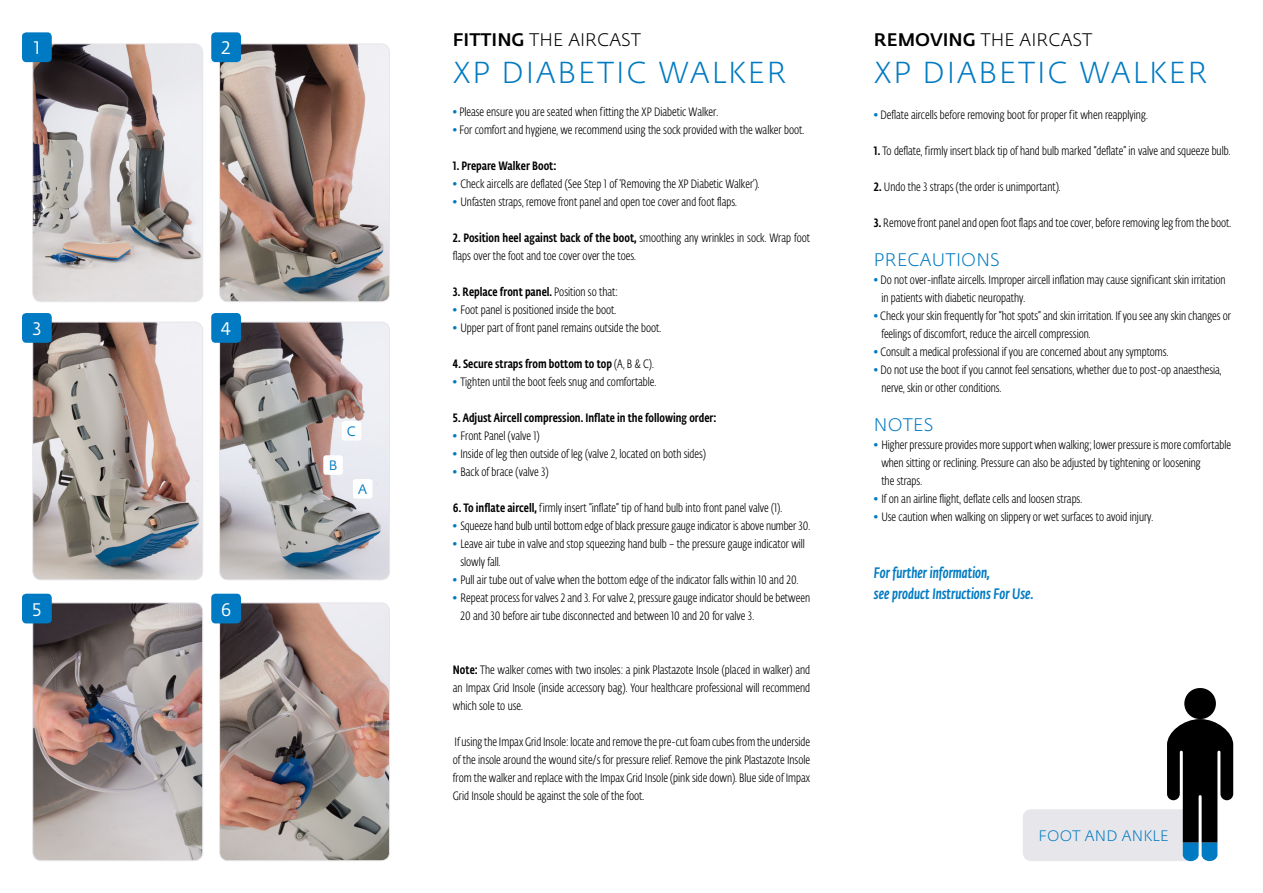
<style>
.page{position:relative;width:1263px;height:893px;background:#fff}
.page>*{position:absolute;margin:0;border:0;box-sizing:border-box;transform-origin:0 0}
.t1{font:300 30px "Fedra Sans Alt Pro";letter-spacing:.06em;color:#007ac2}
.t2{font:300 18px "Fedra Sans Alt Pro";color:#000}
.t3{font:300 18px "Fedra Sans Alt Pro";letter-spacing:.01em;color:#007ac2}
.t4{font:18px "Fedra Sans Alt Pro";color:#fff}
.t5{font:italic 15px "Fe Sa Cond Alt Pro Med";color:#007ac2}
.t6{font:300 15px "Fedra Sans Alt Pro";letter-spacing:.01em;color:#007ac2}
.t7{font:13.5px "Fedra Sans Alt Pro";color:#007ac2}
.t8{font:300 12px/18px "Fe Sa Cond Alt Pro";color:#000}
.t9{font:500 12px "Fe Sa Cond Alt Pro";color:#000}
.s1{font-weight:500}
.s2{color:#007ac2}
.s3{font-weight:300}
</style>
<div class="page">
<img style="left:34px;top:44px;width:169px;height:258px">
<div style="left:32px;top:44px;width:171px;height:258px;border:1px solid #e7e6ea;border-radius:9px"></div>
<img style="left:221px;top:44px;width:169px;height:258px">
<div style="left:219px;top:44px;width:171px;height:258px;border:1px solid #e7e6ea;border-radius:9px"></div>
<img style="left:34px;top:322px;width:169px;height:258px">
<div style="left:32px;top:322px;width:171px;height:258px;border:1px solid #e7e6ea;border-radius:9px"></div>
<img style="left:220px;top:322px;width:170px;height:258px">
<div style="left:219px;top:322px;width:171px;height:258px;border:1px solid #e7e6ea;border-radius:9px"></div>
<img style="left:34px;top:604px;width:169px;height:257px">
<div style="left:32px;top:602px;width:171px;height:259px;border:1px solid #e7e6ea;border-radius:9px"></div>
<img style="left:221px;top:604px;width:169px;height:257px">
<div style="left:219px;top:602px;width:171px;height:259px;border:1px solid #e7e6ea;border-radius:9px"></div>
<div style="left:22px;top:32px;width:30px;height:30px;background:#007ac2;border-radius:4px"></div>
<div style="left:211px;top:32px;width:30px;height:30px;background:#007ac2;border-radius:4px"></div>
<div style="left:22px;top:313px;width:30px;height:30px;background:#007ac2;border-radius:4px"></div>
<div style="left:211px;top:313px;width:30px;height:30px;background:#007ac2;border-radius:4px"></div>
<div style="left:22px;top:594px;width:30px;height:29px;background:#007ac2;border-radius:4px"></div>
<div style="left:211px;top:594px;width:30px;height:29px;background:#007ac2;border-radius:4px"></div>
<svg style="left:1023px;top:688px;width:210px;height:173px"></svg>
<div style="left:342px;top:421px;width:19px;height:19px;background:#fff;border-radius:3px"></div>
<div style="left:323px;top:455px;width:20px;height:20px;background:#fff;border-radius:3px"></div>
<div style="left:353px;top:479px;width:19px;height:20px;background:#fff;border-radius:3px"></div>
<p class="t4" style="left:34px;top:35px;width:8px">1</p>
<p class="t4" style="left:221px;top:35px;width:11px">2</p>
<p class="t4" style="left:32px;top:316px;width:10px">3</p>
<p class="t4" style="left:221px;top:316px;width:12px">4</p>
<p class="t4" style="left:32px;top:597px;width:11px">5</p>
<p class="t4" style="left:221px;top:597px;width:12px">6</p>
<p class="t7" style="left:329px;top:456px;width:10px">B</p>
<p class="t7" style="left:347px;top:422px;width:11px">C</p>
<p class="t7" style="left:358px;top:480px;width:11px">A</p>
<p class="t2" style="left:453px;top:28px;width:190px"><span class="s1">FITTING</span> THE AIRCAST</p>
<p class="t1" style="left:453px;top:53px;width:336px">XP DIABETIC WALKER</p>
<p class="t8" style="left:453px;top:102px;width:267px"><span class="s2">•</span> Please ensure you are seated when fitting the XP Diabetic Walker.</p>
<p class="t8" style="left:453px;top:120px;width:353px"><span class="s2">•</span> For comfort and hygiene, we recommend using the sock provided with the walker boot.</p>
<p class="t9" style="left:453px;top:157px;width:105px">1. Prepare Walker Boot:</p>
<p class="t8" style="left:453px;top:174px;width:308px"><span class="s2">•</span> Check aircells are deflated (See Step 1 of ‘Removing the XP Diabetic Walker’).</p>
<p class="t8" style="left:453px;top:192px;width:285px"><span class="s2">•</span> Unfasten straps, remove front panel and open toe cover and foot flaps.</p>
<p class="t8" style="left:453px;top:228px;width:359px"><span class="s1">2. Position heel against back of the boot,</span> smoothing any wrinkles in sock. Wrap foot flaps over the foot and toe cover over the toes.</p>
<p class="t9" style="left:453px;top:283px;width:166px">3. Replace front panel. <span class="s3">Position so that:</span></p>
<p class="t8" style="left:453px;top:300px;width:165px"><span class="s2">•</span> Foot panel is positioned inside the boot.</p>
<p class="t8" style="left:453px;top:318px;width:210px"><span class="s2">•</span> Upper part of front panel remains outside the boot.</p>
<p class="t9" style="left:453px;top:355px;width:202px">4. Secure straps from bottom to top <span class="s3">(A, B &amp; C).</span></p>
<p class="t8" style="left:453px;top:372px;width:205px"><span class="s2">•</span> Tighten until the boot feels snug and comfortable.</p>
<p class="t9" style="left:453px;top:409px;width:265px">5. Adjust Aircell compression. Inflate in the following order:</p>
<p class="t8" style="left:453px;top:426px;width:88px"><span class="s2">•</span> Front Panel (valve 1)</p>
<p class="t8" style="left:453px;top:444px;width:254px"><span class="s2">•</span> Inside of leg then outside of leg (valve 2, located on both sides)</p>
<p class="t8" style="left:453px;top:462px;width:97px"><span class="s2">•</span> Back of brace (valve 3)</p>
<p class="t8" style="left:453px;top:498px;width:331px"><span class="s1">6. To inflate aircell,</span> firmly insert “inflate” tip of hand bulb into front panel valve (1).</p>
<p class="t8" style="left:453px;top:516px;width:359px"><span class="s2">•</span> Squeeze hand bulb until bottom edge of black pressure gauge indicator is above number 30.</p>
<p class="t8" style="left:460px;top:534px;width:346px;text-indent:-8px"><span class="s2">•</span> Leave air tube in valve and stop squeezing hand bulb – the pressure gauge indicator will slowly fall.</p>
<p class="t8" style="left:453px;top:570px;width:347px"><span class="s2">•</span> Pull air tube out of valve when the bottom edge of the indicator falls within 10 and 20.</p>
<p class="t8" style="left:453px;top:588px;width:359px"><span class="s2">•</span> Repeat process for valves 2 and 3. For valve 2, pressure gauge indicator should be between</p>
<p class="t8" style="left:460px;top:606px;width:295px">20 and 30 before air tube disconnected and between 10 and 20 for valve 3.</p>
<p class="t8" style="left:453px;top:660px;width:359px;text-align:justify"><span class="s1">Note:</span> The walker comes with two insoles: a pink Plastazote Insole (placed in walker) and an Impax Grid Insole (inside accessory bag). Your healthcare professional will recommend which sole to use.</p>
<p class="t8" style="left:453px;top:732px;width:359px;text-align:justify">If using the Impax Grid Insole: locate and remove the pre-cut foam cubes from the underside of the insole around the wound site/s for pressure relief. Remove the pink Plastazote Insole from the walker and replace with the Impax Grid Insole (pink side down). Blue side of Impax Grid Insole should be against the sole of the foot.</p>
<p class="t2" style="left:874px;top:28px;width:220px"><span class="s1">REMOVING</span> THE AIRCAST</p>
<p class="t1" style="left:874px;top:53px;width:336px">XP DIABETIC WALKER</p>
<p class="t8" style="left:874px;top:106px;width:275px"><span class="s2">•</span> Deflate aircells before removing boot for proper fit when reapplying.</p>
<p class="t8" style="left:874px;top:142px;width:358px"><span class="s1">1.</span> To deflate, firmly insert black tip of hand bulb marked “deflate” in valve and squeeze bulb.</p>
<p class="t8" style="left:874px;top:178px;width:188px"><span class="s1">2.</span> Undo the 3 straps (the order is unimportant).</p>
<p class="t8" style="left:874px;top:214px;width:359px"><span class="s1">3.</span> Remove front panel and open foot flaps and toe cover, before removing leg from the boot.</p>
<p class="t3" style="left:874px;top:248px;width:127px">PRECAUTIONS</p>
<p class="t8" style="left:881px;top:271px;width:346px;text-indent:-8px"><span class="s2">•</span> Do not over-inflate aircells. Improper aircell inflation may cause significant skin irritation in patients with diabetic neuropathy.</p>
<p class="t8" style="left:874px;top:307px;width:359px"><span class="s2">•</span> Check your skin frequently for “hot spots” and skin irritation. If you see any skin changes or</p>
<p class="t8" style="left:881px;top:325px;width:211px">feelings of discomfort, reduce the aircell compression.</p>
<p class="t8" style="left:874px;top:343px;width:296px"><span class="s2">•</span> Consult a medical professional if you are concerned about any symptoms.</p>
<p class="t8" style="left:874px;top:361px;width:349px"><span class="s2">•</span> Do not use the boot if you cannot feel sensations, whether due to post-op anaesthesia,</p>
<p class="t8" style="left:881px;top:379px;width:121px">nerve, skin or other conditions.</p>
<p class="t3" style="left:874px;top:413px;width:61px">NOTES</p>
<p class="t8" style="left:874px;top:436px;width:359px"><span class="s2">•</span> Higher pressure provides more support when walking; lower pressure is more comfortable</p>
<p class="t8" style="left:881px;top:454px;width:321px">when sitting or reclining. Pressure can also be adjusted by tightening or loosening</p>
<p class="t8" style="left:881px;top:472px;width:42px">the straps.</p>
<p class="t8" style="left:874px;top:490px;width:210px"><span class="s2">•</span> If on an airline flight, deflate cells and loosen straps.</p>
<p class="t8" style="left:874px;top:508px;width:281px"><span class="s2">•</span> Use caution when walking on slippery or wet surfaces to avoid injury.</p>
<p class="t5" style="left:874px;top:562px;width:118px">For further information,</p>
<p class="t5" style="left:874px;top:583px;width:161px">see product Instructions For Use.</p>
<p class="t6" style="left:1038px;top:826px;width:132px">FOOT AND ANKLE</p>
</div>
